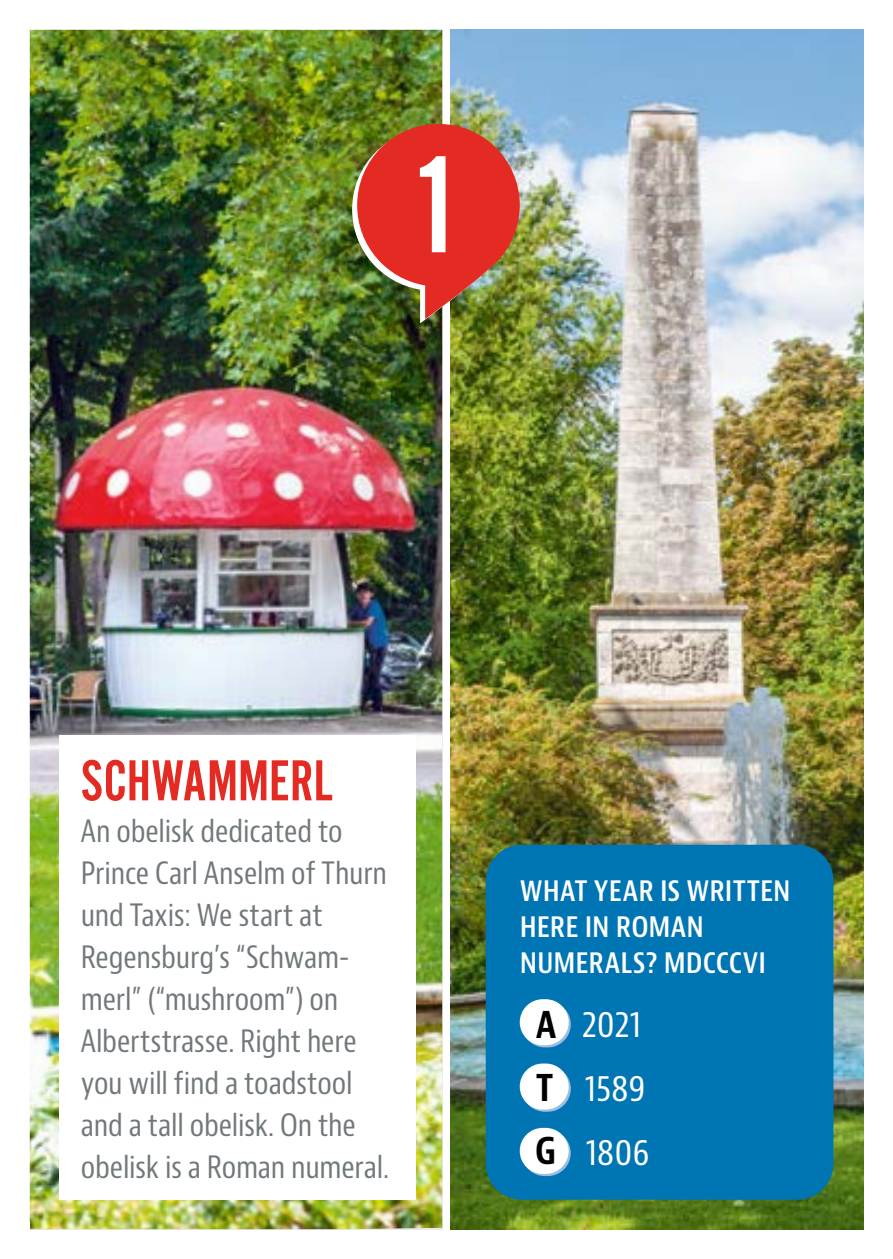
<style>
.page{position:relative;width:893px;height:1259px;background:#fff}
.page>*{position:absolute;margin:0;border:0;box-sizing:border-box;transform-origin:0 0}
.t1{font:144px "Alternate Got No 2 D";color:#fff}
.t2{font:60px "Alternate Got No 2 D";color:#e42b23}
.t3{font:condensed 36px/64.2px "Bernino Sans";color:#fff}
.t4{font:condensed 30px/42px "Bernino Sans";letter-spacing:-.005em;color:#71787b}
.t5{font:600 condensed 30px/36px "Bernino Sans";letter-spacing:.005em;color:#fff}
.s1{font-weight:700;color:#000}
</style>
<div class="page">
<img style="left:451px;top:30px;width:412px;height:1199px">
<img style="left:30px;top:30px;width:412px;height:1199px">
<div style="left:60px;top:735px;width:356px;height:464px;background:#fff"></div>
<div style="left:486px;top:844px;width:347px;height:355px;background:#0075b4;border-radius:36px"></div>
<img style="left:352px;top:124px;width:168px;height:199px">
<svg style="left:522px;top:1001px;width:49px;height:46px"></svg>
<div style="left:520px;top:999px;width:49px;height:46px;background:#fff;border-radius:23px"></div>
<svg style="left:522px;top:1065px;width:49px;height:46px"></svg>
<div style="left:520px;top:1063px;width:49px;height:46px;background:#fff;border-radius:23px"></div>
<svg style="left:522px;top:1130px;width:49px;height:46px"></svg>
<div style="left:520px;top:1127px;width:49px;height:47px;background:#fff;border-radius:23px"></div>
<h1 class="t1" style="left:409px;top:129px;width:56px">1</h1>
<h2 class="t2" style="left:81px;top:749px;width:254px">SCHWAMMERL</h2>
<p class="t4" style="left:81px;top:811px;width:310px">An obelisk dedicated to<br>Prince Carl Anselm of Thurn und Taxis: We start at<br>Regensburg’s “Schwam&shy;merl” (“mushroom”) on<br>Albertstrasse. Right here you will find a toadstool and a tall obelisk. On the obelisk is a Roman numeral.</p>
<p class="t5" style="left:520px;top:873px;width:272px">WHAT YEAR IS WRITTEN<br>HERE IN ROMAN<br>NUMERALS? MDCCCVI</p>
<p class="t3" style="left:535px;top:992px;width:116px"><span class="s1">A</span> 2021<br><span class="s1">T</span> 1589<br><span class="s1">G</span> 1806</p>
</div>
